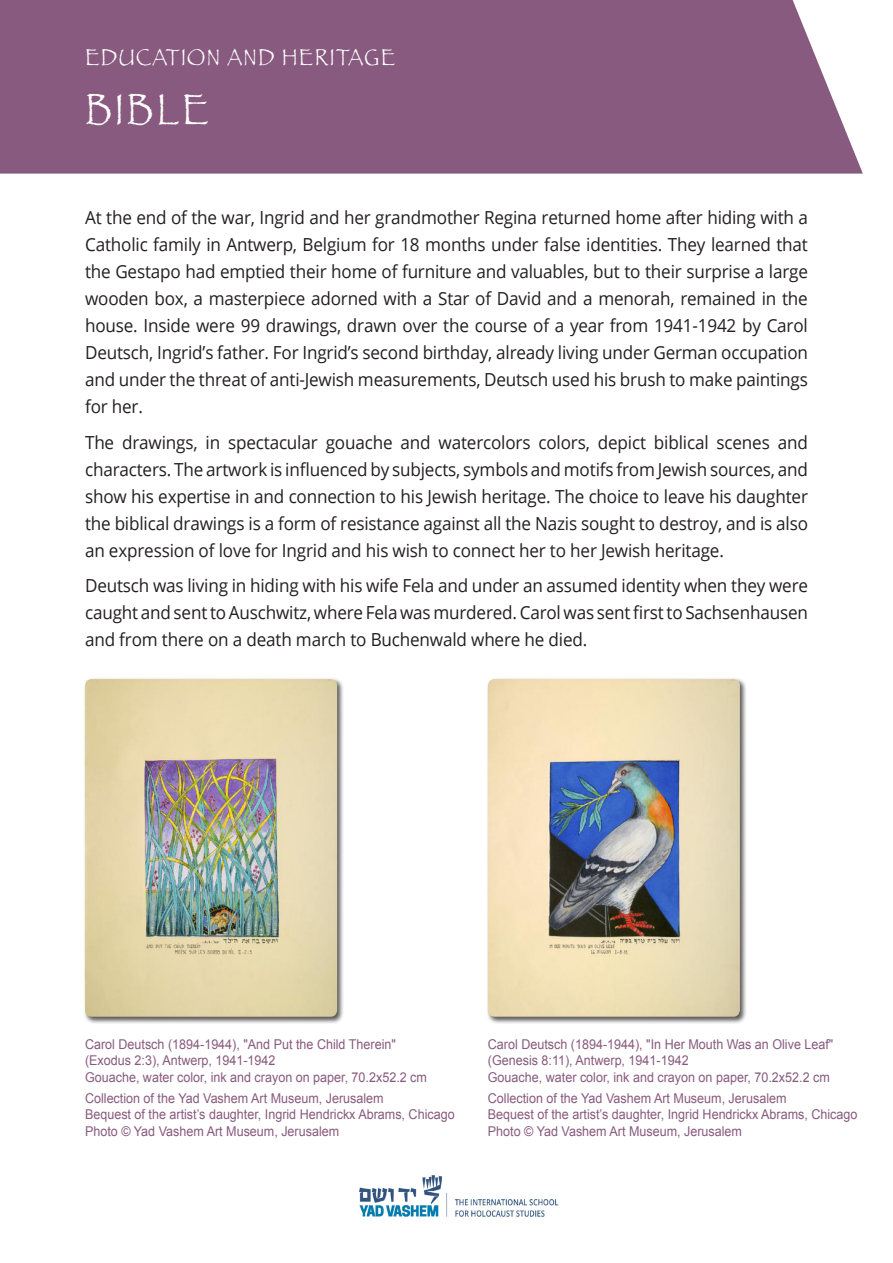
<style>
.page{position:relative;width:893px;height:1263px;background:#fff}
.page>*{position:absolute;margin:0;border:0;box-sizing:border-box;transform-origin:0 0}
.כותרת_לדפי_עבודה{font:45px "Papyrus";letter-spacing:.075em;color:#fff;scale:.83 1}
.כותרת_לדפי_עבודה-2{font:24px "Papyrus";letter-spacing:.075em;color:#fff;scale:.83 1}
.טקסט_לדפי_עבודה{font:18px/27px "Open Sans";letter-spacing:-.01em;color:#231f20;text-align:justify;scale:.95 1}
.מתחת_לתמונות{font:13.5px/16.5px "Arial";color:#885a7f;scale:.93 1}
</style>
<div class="page">
<img style="left:359px;top:1175px;width:200px;height:42px">
<div style="left:0;top:0;width:863px;height:174px;background:#885a7f"></div>
<svg style="left:226px;top:43px;width:49px;height:24px"></svg>
<div style="left:282px;top:43px;width:114px;height:32px;background:#885a7f"></div>
<div style="left:85px;top:43px;width:134px;height:86px;background:#885a7f"></div>
<div style="left:486px;top:677px;width:262px;height:347px;background:#231f20;opacity:.75"></div>
<img style="left:488px;top:679px;width:252px;height:338px">
<div style="left:83px;top:677px;width:262px;height:347px;background:#231f20;opacity:.75"></div>
<img style="left:85px;top:679px;width:252px;height:338px">
<p class="כותרת_לדפי_עבודה-2" style="left:85px;top:43px;width:375px">EDUCATION AND HERITAGE</p>
<p class="כותרת_לדפי_עבודה" style="left:85px;top:83px;width:151px">BIBLE</p>
<p class="טקסט_לדפי_עבודה" style="left:85px;top:204px;width:762px">At the end of the war, Ingrid and her grandmother Regina returned home after hiding with a Catholic family in Antwerp, Belgium for 18 months under false identities. They learned that the Gestapo had emptied their home of furniture and valuables, but to their surprise a large wooden box, a masterpiece adorned with a Star of David and a menorah, remained in the house. Inside were 99 drawings, drawn over the course of a year from 1941-1942 by Carol Deutsch, Ingrid’s father. For Ingrid’s second birthday, already living under German occupation and under the threat of anti-Jewish measurements, Deutsch used his brush to make paintings for her.</p>
<p class="טקסט_לדפי_עבודה" style="left:85px;top:428px;width:762px">The drawings, in spectacular gouache and watercolors colors, depict biblical scenes and characters. The artwork is influenced by subjects, symbols and motifs from Jewish sources, and show his expertise in and connection to his Jewish heritage. The choice to leave his daughter the biblical drawings is a form of resistance against all the Nazis sought to destroy, and is also an expression of love for Ingrid and his wish to connect her to her Jewish heritage.</p>
<p class="טקסט_לדפי_עבודה" style="left:85px;top:572px;width:763px">Deutsch was living in hiding with his wife Fela and under an assumed identity when they were caught and sent to Auschwitz, where Fela was murdered. Carol was sent first to Sachsenhausen and from there on a death march to Buchenwald where he died.</p>
<p class="מתחת_לתמונות" style="left:85px;top:1036px;width:336px">Carol Deutsch (1894-1944), "And Put the Child Therein" (Exodus 2:3), Antwerp, 1941-1942</p>
<p class="מתחת_לתמונות" style="left:85px;top:1069px;width:369px">Gouache, water color, ink and crayon on paper, 70.2x52.2 cm</p>
<p class="מתחת_לתמונות" style="left:85px;top:1090px;width:323px">Collection of the Yad Vashem Art Museum, Jerusalem</p>
<p class="מתחת_לתמונות" style="left:85px;top:1106px;width:399px">Bequest of the artist’s daughter, Ingrid Hendrickx Abrams, Chicago</p>
<p class="מתחת_לתמונות" style="left:85px;top:1123px;width:275px">Photo © Yad Vashem Art Museum, Jerusalem</p>
<p class="מתחת_לתמונות" style="left:488px;top:1036px;width:373px">Carol Deutsch (1894-1944), "In Her Mouth Was an Olive Leaf" (Genesis 8:11), Antwerp, 1941-1942</p>
<p class="מתחת_לתמונות" style="left:488px;top:1069px;width:369px">Gouache, water color, ink and crayon on paper, 70.2x52.2 cm</p>
<p class="מתחת_לתמונות" style="left:488px;top:1090px;width:323px">Collection of the Yad Vashem Art Museum, Jerusalem</p>
<p class="מתחת_לתמונות" style="left:488px;top:1106px;width:399px">Bequest of the artist’s daughter, Ingrid Hendrickx Abrams, Chicago</p>
<p class="מתחת_לתמונות" style="left:488px;top:1123px;width:275px">Photo © Yad Vashem Art Museum, Jerusalem</p>
</div>
